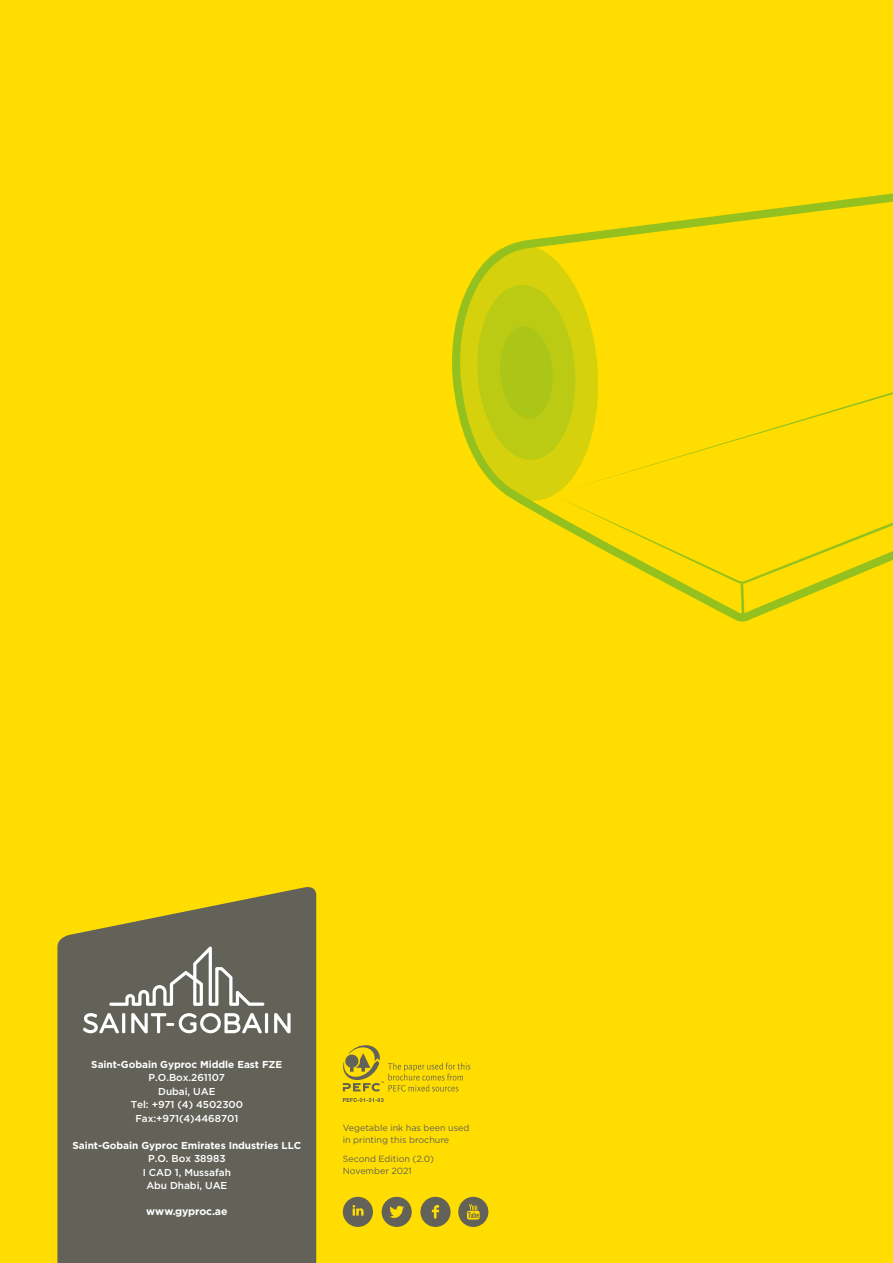
<style>
.page{position:relative;width:893px;height:1263px;background:#fd0}
.page>*{position:absolute;margin:0;border:0;box-sizing:border-box;transform-origin:0 0}
.t1{font:700 10.5px "Gotham";letter-spacing:-.015em;color:#fff}
.t2{font:500 10.05px/13.5px "Gotham";letter-spacing:-.005em;color:#fff;text-align:center}
.t3{font:700 10.05px "Gotham";letter-spacing:-.005em;color:#fff}
.t4{font:9px/12px "Gotham";letter-spacing:-.005em;color:#636259}
</style>
<div class="page">
<svg style="left:57px;top:887px;width:259px;height:376px;background:#6f6b52"></svg>
<svg style="left:83px;top:1013px;width:36px;height:20px"></svg>
<hr style="left:122px;top:1013px;width:3px;height:20px;background:#fff">
<svg style="left:131px;top:1013px;width:131px;height:20px;background:#9d9d97"></svg>
<hr style="left:265px;top:1013px;width:3px;height:20px;background:#fff">
<svg style="left:274px;top:1013px;width:17px;height:20px"></svg>
<svg style="left:109px;top:946px;width:155px;height:60px;background:#7b7b73"></svg>
<svg style="left:342px;top:1045px;width:128px;height:47px"></svg>
<svg style="left:343px;top:1098px;width:41px;height:4px"></svg>
<svg style="left:420px;top:1197px;width:31px;height:30px"></svg>
<svg style="left:458px;top:1197px;width:30px;height:30px"></svg>
<svg style="left:382px;top:1197px;width:30px;height:30px"></svg>
<svg style="left:343px;top:1197px;width:30px;height:30px"></svg>
<svg style="left:452px;top:193px;width:441px;height:429px"></svg>
<svg style="left:557px;top:378px;width:336px;height:206px"></svg>
<svg style="left:563px;top:339px;width:330px;height:152px"></svg>
<svg style="left:739px;top:581px;width:7px;height:39px"></svg>
<p class="t3" style="left:91px;top:1057px;width:193px">Saint-Gobain Gyproc Middle East FZE</p>
<p class="t2" style="left:131px;top:1071px;width:114px">P.O.Box.261107<br>Dubai, UAE<br>Tel: +971 (4) 4502300<br>Fax:+971(4)4468701</p>
<p class="t3" style="left:72px;top:1138px;width:230px">Saint-Gobain Gyproc Emirates Industries LLC</p>
<p class="t2" style="left:143px;top:1152px;width:90px">P.O. Box 38983<br>I CAD 1, Mussafah<br>Abu Dhabi, UAE</p>
<p class="t1" style="left:146px;top:1205px;width:83px">www.gyproc.ae</p>
<p class="t4" style="left:343px;top:1122px;width:128px">Vegetable ink has been used in printing this brochure</p>
<p class="t4" style="left:343px;top:1152px;width:93px">Second Edition (2.0)<br>November 2021</p>
</div>
